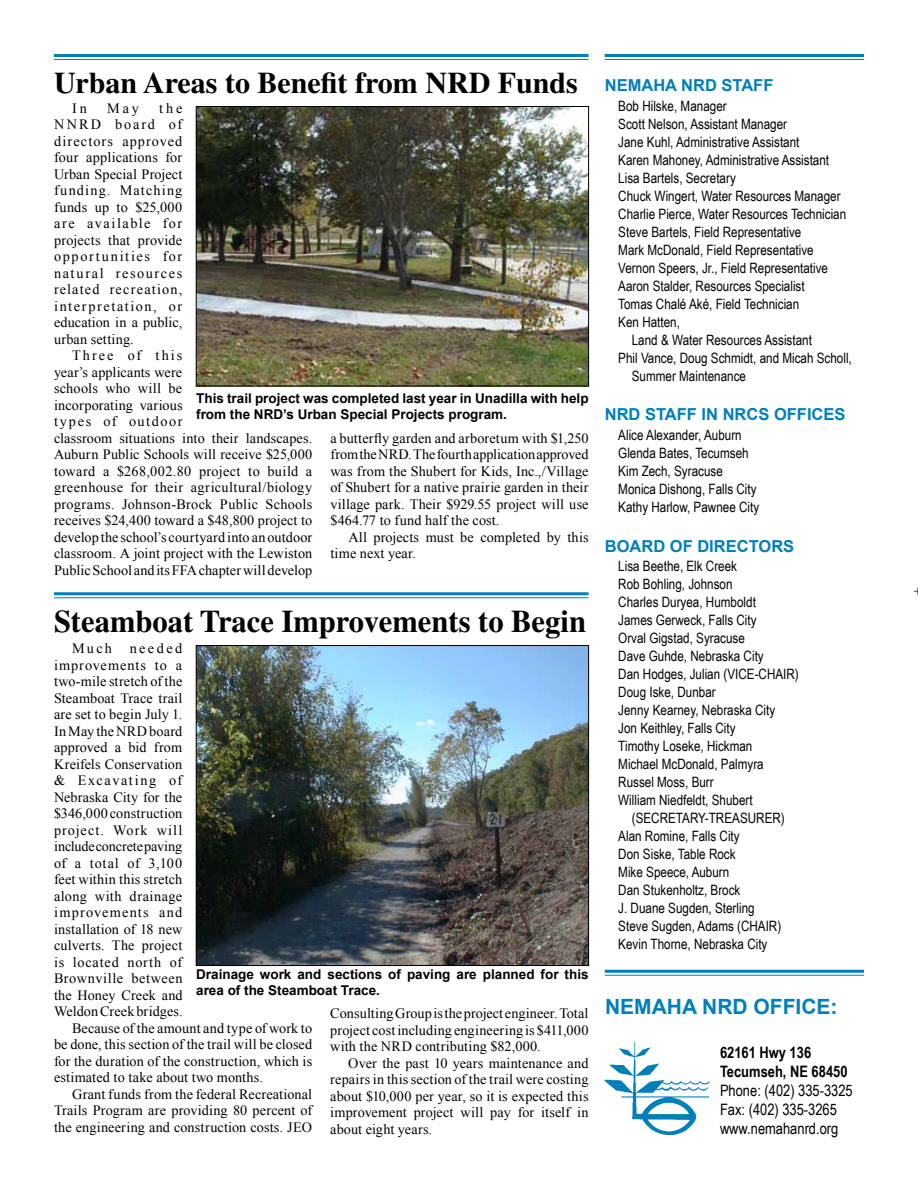
<style>
.page{position:relative;width:918px;height:1188px;background:#fff}
.page>*{position:absolute;margin:0;border:0;box-sizing:border-box;transform-origin:0 0}
.t1{font:700 31.5px "Times";color:#000}
.t2{font:700 30px "Times";color:#000}
.t3{font:700 21px "Arial";color:#007fb9}
.t4{font:700 16.5px "Arial";color:#007fb9}
.t5{font:15.75px/18.9px "Arial Narrow";color:#000}
.t6{font:700 15.75px/18.9px "Arial Narrow";color:#000}
.t7{font:14.25px/16.5px "Times New Roman";letter-spacing:.01em;color:#000;text-align:justify}
.t8{font:14.25px/18px "Arial Narrow";color:#000}
.t9{font:14.25px "Times New Roman";letter-spacing:.07em;color:#000}
.t10{font:14.25px "Times New Roman";letter-spacing:.055em;color:#000}
.t11{font:14.25px "Times New Roman";letter-spacing:-.01em;color:#000}
.t12{font:14.25px "Times New Roman";letter-spacing:.03em;color:#000}
.t13{font:14.25px "Times New Roman";letter-spacing:.045em;color:#000}
.t14{font:14.25px "Times New Roman";letter-spacing:.085em;color:#000}
.t15{font:14.25px "Times New Roman";letter-spacing:.11em;color:#000}
.t16{font:14.25px "Times New Roman";letter-spacing:.17em;color:#000}
.t17{font:700 13.5px/16.2px "Arial";color:#000}
</style>
<div class="page">
<img style="left:604px;top:1042px;width:105px;height:93px">
<hr style="left:605px;top:970px;width:259px;height:3px;background:#007fb9">
<hr style="left:605px;top:975px;width:259px;height:1px;background:#007fb9">
<hr style="left:605px;top:54px;width:259px;height:3px;background:#007fb9">
<hr style="left:605px;top:59px;width:259px;height:1px;background:#007fb9">
<img style="left:198px;top:647px;width:389px;height:317px">
<div style="left:196px;top:645px;width:393px;height:321px;border:1px solid #000"></div>
<img style="left:198px;top:108px;width:389px;height:276px">
<div style="left:196px;top:106px;width:393px;height:280px;border:1px solid #000"></div>
<hr style="left:54px;top:592px;width:535px;height:3px;background:#007fb9">
<hr style="left:54px;top:597px;width:535px;height:1px;background:#007fb9">
<hr style="left:54px;top:54px;width:535px;height:3px;background:#007fb9">
<hr style="left:54px;top:59px;width:535px;height:1px;background:#007fb9">
<h2 class="t2" style="left:54px;top:65px;width:525px">Urban Areas to Benefit from NRD Funds</h2>
<p class="t7" style="left:72px;top:99px;width:17px">In</p>
<p class="t7" style="left:107px;top:99px;width:33px">May</p>
<p class="t7" style="left:54px;top:99px;width:130px;text-indent:105px">the NNRD board of directors approved four applications for Urban Special Project funding. Matching funds up to $25,000 are available for projects that provide opportunities for natural resources related recreation, interpretation, or education in a public, urban setting.</p>
<p class="t7" style="left:54px;top:347px;width:260px;text-align:left;text-indent:18px">Three of this<br>year’s applicants were<br>schools who will be<br>incorporating various<br>types of outdoor<br>classroom situations into their landscapes.<br>Auburn Public Schools will receive $25,000 toward a $268,002.80 project to build a greenhouse for their agricultural/biology programs. Johnson-Brock Public Schools receives $24,400 toward a $48,800 project to develop the school’s courtyard into an outdoor classroom. A joint project with the Lewiston PublicSchool anditsFFAchapterwilldevelop</p>
<p class="t17" style="left:196px;top:390px;width:394px">This trail project was completed last year in Unadilla with help from the NRD’s Urban Special Projects program.</p>
<p class="t7" style="left:330px;top:429px;width:260px">a butterfly garden and arboretum with $1,250 from the NRD. The fourth application approved was from the Shubert for Kids, Inc.,/Village of Shubert for a native prairie garden in their village park. Their $929.55 project will use $464.77 to fund half the cost.</p>
<p class="t7" style="left:330px;top:528px;width:260px;text-indent:18px">All projects must be completed by this time next year.</p>
<h1 class="t1" style="left:54px;top:603px;width:533px">Steamboat Trace Improvements to Begin</h1>
<p class="t16" style="left:72px;top:639px;width:112px">Much needed</p>
<p class="t9" style="left:54px;top:656px;width:130px">improvements to a</p>
<p class="t7" style="left:54px;top:673px;width:130px">two-mile stretch of the</p>
<p class="t7" style="left:54px;top:690px;width:130px">Steamboat Trace trail</p>
<p class="t7" style="left:54px;top:706px;width:130px">are set to begin July 1.</p>
<p class="t7" style="left:54px;top:723px;width:130px">In May the NRD board</p>
<p class="t7" style="left:54px;top:739px;width:130px">approved a bid from</p>
<p class="t7" style="left:54px;top:756px;width:130px">Kreifels Conservation</p>
<p class="t15" style="left:54px;top:771px;width:130px">&amp; Excavating of</p>
<p class="t7" style="left:54px;top:789px;width:130px">Nebraska City for the</p>
<p class="t7" style="left:54px;top:805px;width:130px">$346,000 construction</p>
<p class="t9" style="left:54px;top:821px;width:130px">project. Work will</p>
<p class="t11" style="left:54px;top:837px;width:130px">include concrete paving</p>
<p class="t10" style="left:54px;top:854px;width:130px">of a total of 3,100</p>
<p class="t7" style="left:54px;top:871px;width:130px">feet within this stretch</p>
<p class="t12" style="left:54px;top:887px;width:130px">along with drainage</p>
<p class="t14" style="left:54px;top:903px;width:130px">improvements and</p>
<p class="t7" style="left:54px;top:921px;width:130px">installation of 18 new</p>
<p class="t7" style="left:54px;top:937px;width:130px">culverts. The project</p>
<p class="t10" style="left:54px;top:953px;width:130px">is located north of</p>
<p class="t13" style="left:54px;top:969px;width:130px">Brownville between</p>
<p class="t7" style="left:54px;top:987px;width:130px">the Honey Creek and</p>
<p class="t7" style="left:54px;top:1003px;width:130px">Weldon Creek bridges.</p>
<p class="t7" style="left:72px;top:1020px;width:242px">Because of the amount and type of work to</p>
<p class="t7" style="left:54px;top:1036px;width:260px">be done, this section of the trail will be closed</p>
<p class="t7" style="left:54px;top:1053px;width:260px">for the duration of the construction, which is</p>
<p class="t7" style="left:54px;top:1069px;width:211px">estimated to take about two months.</p>
<p class="t7" style="left:72px;top:1086px;width:242px">Grant funds from the federal Recreational</p>
<p class="t7" style="left:54px;top:1102px;width:260px">Trails Program are providing 80 percent of</p>
<p class="t7" style="left:54px;top:1119px;width:260px">the engineering and construction costs. JEO</p>
<p class="t17" style="left:196px;top:967px;width:394px">Drainage work and sections of paving are planned for this area of the Steamboat Trace.</p>
<p class="t7" style="left:330px;top:1005px;width:260px">Consulting Group is the project engineer. Total project cost including engineering is $411,000 with the NRD contributing $82,000.</p>
<p class="t7" style="left:330px;top:1054px;width:260px;text-indent:18px">Over the past 10 years maintenance and repairs in this section of the trail were costing about $10,000 per year, so it is expected this improvement project will pay for itself in about eight years.</p>
<p class="t4" style="left:605px;top:75px;width:170px">NEMAHA NRD STAFF</p>
<p class="t8" style="left:618px;top:96px;width:110px">Bob Hilske, Manager</p>
<p class="t8" style="left:618px;top:114px;width:170px">Scott Nelson, Assistant Manager</p>
<p class="t8" style="left:618px;top:132px;width:183px">Jane Kuhl, Administrative Assistant</p>
<p class="t8" style="left:618px;top:150px;width:212px">Karen Mahoney, Administrative Assistant</p>
<p class="t8" style="left:618px;top:168px;width:119px">Lisa Bartels, Secretary</p>
<p class="t8" style="left:618px;top:186px;width:224px">Chuck Wingert, Water Resources Manager</p>
<p class="t8" style="left:618px;top:204px;width:229px">Charlie Pierce, Water Resources Technician</p>
<p class="t8" style="left:618px;top:222px;width:185px">Steve Bartels, Field Representative</p>
<p class="t8" style="left:618px;top:240px;width:197px">Mark McDonald, Field Representative</p>
<p class="t8" style="left:618px;top:258px;width:211px">Vernon Speers, Jr., Field Representative</p>
<p class="t8" style="left:618px;top:276px;width:188px">Aaron Stalder, Resources Specialist</p>
<p class="t8" style="left:618px;top:294px;width:183px">Tomas Chalé Aké, Field Technician</p>
<p class="t8" style="left:618px;top:312px;width:63px">Ken Hatten,</p>
<p class="t8" style="left:632px;top:330px;width:182px">Land &amp; Water Resources Assistant</p>
<p class="t8" style="left:618px;top:348px;width:235px">Phil Vance, Doug Schmidt, and Micah Scholl,</p>
<p class="t8" style="left:632px;top:366px;width:116px">Summer Maintenance</p>
<p class="t4" style="left:605px;top:404px;width:242px">NRD STAFF IN NRCS OFFICES</p>
<p class="t8" style="left:618px;top:425px;width:142px">Alice Alexander, Auburn<br>Glenda Bates, Tecumseh<br>Kim Zech, Syracuse<br>Monica Dishong, Falls City<br>Kathy Harlow, Pawnee City</p>
<p class="t4" style="left:605px;top:535px;width:191px">BOARD OF DIRECTORS</p>
<p class="t8" style="left:618px;top:557px;width:182px">Lisa Beethe, Elk Creek<br>Rob Bohling, Johnson<br>Charles Duryea, Humboldt<br>James Gerweck, Falls City<br>Orval Gigstad, Syracuse<br>Dave Guhde, Nebraska City<br>Dan Hodges, Julian (VICE-CHAIR)<br>Doug Iske, Dunbar<br>Jenny Kearney, Nebraska City<br>Jon Keithley, Falls City<br>Timothy Loseke, Hickman<br>Michael McDonald, Palmyra<br>Russel Moss, Burr<br>William Niedfeldt, Shubert</p>
<p class="t8" style="left:618px;top:809px;width:168px;text-indent:13px">(SECRETARY-TREASURER)<br>Alan Romine, Falls City<br>Don Siske, Table Rock<br>Mike Speece, Auburn<br>Dan Stukenholtz, Brock<br>J. Duane Sugden, Sterling<br>Steve Sugden, Adams (CHAIR)<br>Kevin Thorne, Nebraska City</p>
<h3 class="t3" style="left:605px;top:993px;width:234px">NEMAHA NRD OFFICE:</h3>
<p class="t6" style="left:720px;top:1042px;width:129px">62161 Hwy 136<br>Tecumseh, NE 68450</p>
<p class="t5" style="left:720px;top:1080px;width:134px">Phone: (402) 335-3325<br>Fax: (402) 335-3265 www.nemahanrd.org</p>
<p class="t7" style="left:914px;top:583px;width:10px">+</p>
</div>
